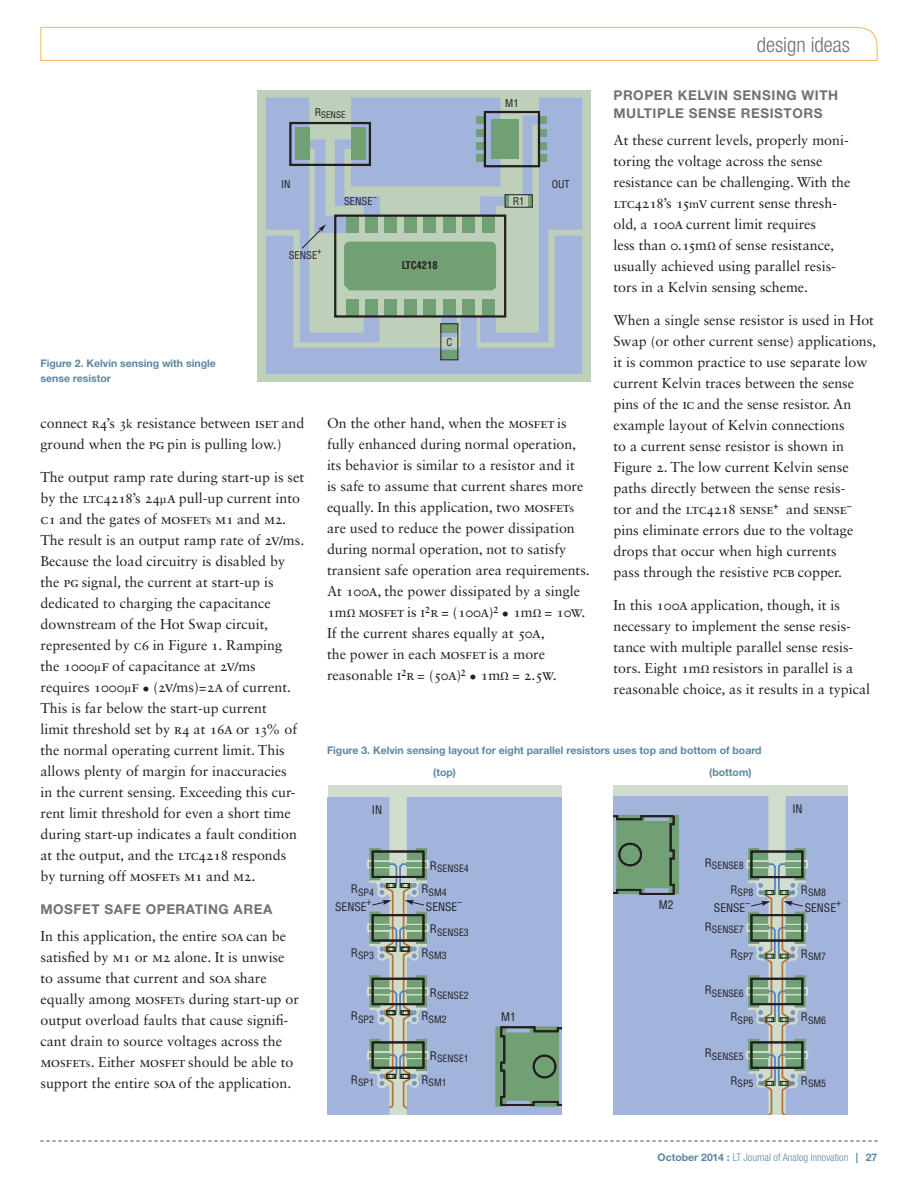
<style>
.page{position:relative;width:918px;height:1188px;background:#fff}
.page>*{position:absolute;margin:0;border:0;box-sizing:border-box;transform-origin:0 0}
.t1{font:300 condensed 21px "Helvetica Neue LT Std";color:#717074}
.Body_Text{font:14.25px/21px "Sabon LT Std";color:#231f20}
.Heading_1{font:700 13.5px/18px "Helvetica Neue LT Std";letter-spacing:.04em;color:#717074}
.t2{font:11.55px "Linear Helv Cond";color:#231f20}
.t3{font:700 10.5px/15px "Helvetica Neue LT Std";color:#5c87a1}
.t4{font:300 condensed 10.5px "Helvetica Neue LT Std";color:#5c87a1}
.t5{font:10.5px "Linear Helv Cond";color:#231f20}
.t6{font:700 10.5px "Linear Helv Cond";color:#231f20}
.t7{font:9.9px "Linear Helv Cond";color:#231f20}
.t8{font:9px "Linear Helv Cond";color:#231f20}
.s1{font-weight:700;font-size:11.4px}
.s2{font-size:9.3px}
.s3{font-size:12.15px}
.s4{font-size:15.6px}
.s5{font-size:12.9px}
.s6{font-weight:700;font-stretch:normal}
</style>
<div class="page">
<svg style="left:40px;top:1141px;width:838px;height:1px"></svg>
<svg style="left:40px;top:27px;width:838px;height:34px"></svg>
<div style="left:257px;top:90px;width:334px;height:292px;background:#becfba"></div>
<svg style="left:266px;top:98px;width:316px;height:276px"></svg>
<div style="left:328px;top:786px;width:234px;height:329px;background:#d0dccd"></div>
<svg style="left:328px;top:797px;width:234px;height:318px"></svg>
<div style="left:614px;top:786px;width:234px;height:329px;background:#d0dccd"></div>
<svg style="left:614px;top:796px;width:234px;height:319px"></svg>
<h1 class="t1" style="left:757px;top:33px;width:95px">design ideas</h1>
<p class="Heading_1" style="left:614px;top:86px;width:226px">PROPER KELVIN SENSING WITH<br>MULTIPLE SENSE RESISTORS</p>
<p class="Body_Text" style="left:614px;top:129px;width:239px">At these current levels<span class="s1">,</span> properly moni&shy;toring the voltage across the sense resistance can be challenging. With the LTC42<span class="s2">1</span>8’s <span class="s2">1</span>5<span class="s3">m</span><span class="s4">V</span> current sense thresh&shy;old<span class="s1">,</span> a <span class="s2">1</span>00<span class="s4">A</span> current limit requires<br>less than 0.<span class="s2">1</span>5m<span class="s1">Ω</span> of sense resistance<span class="s1">, </span>usually achieved using parallel resis&shy;tors in a Kelvin sensing scheme.</p>
<p class="Body_Text" style="left:614px;top:309px;width:264px">When a single sense resistor is used in Hot Swap (or other current sense) applications<span class="s1">, </span>it is common practice to use separate low current Kelvin traces between the sense pins of the IC and the sense resistor. An example layout of Kelvin connections<br>to a current sense resistor is shown in Figure 2. The low current Kelvin sense paths directly between the sense resis-<br>tor and the LTC42<span class="s2">1</span>8 SENSE<sup>+</sup> and SENSE<sup>− </sup>pins eliminate errors due to the voltage drops that occur when high currents<br>pass through the resistive PCB copper.</p>
<p class="Body_Text" style="left:614px;top:594px;width:258px">In this <span class="s2">1</span>00<span class="s4">A</span> application<span class="s1">,</span> though<span class="s1">,</span> it is necessary to implement the sense resis&shy;tance with multiple parallel sense resis&shy;tors. Eight <span class="s2">1</span>m<span class="s1">Ω</span> resistors in parallel is a reasonable choice<span class="s1">,</span> as it results in a typical</p>
<p class="t5" style="left:505px;top:96px;width:15px">M1</p>
<p class="t8" style="left:315px;top:109px;width:32px"><sup>R</sup>SENSE</p>
<p class="t5" style="left:281px;top:178px;width:11px">IN</p>
<p class="t5" style="left:552px;top:178px;width:20px">OUT</p>
<p class="t5" style="left:344px;top:195px;width:30px">SENSE</p>
<p class="t8" style="left:373px;top:191px;width:6px">−</p>
<p class="t5" style="left:513px;top:195px;width:13px">R1</p>
<p class="t5" style="left:289px;top:249px;width:30px">SENSE</p>
<p class="t8" style="left:317px;top:245px;width:6px">+</p>
<p class="t6" style="left:402px;top:259px;width:37px">LTC4218</p>
<p class="t5" style="left:446px;top:335px;width:7px">C</p>
<p class="t3" style="left:40px;top:355px;width:177px">Figure 2. Kelvin sensing with single sense resistor</p>
<p class="Body_Text" style="left:40px;top:413px;width:265px">connect R4’s 3<span class="s3">k</span> resistance between ISET and ground when the PG pin is pulling low.)</p>
<p class="Body_Text" style="left:40px;top:467px;width:265px">The output ramp rate during start-up is set by the LTC42<span class="s2">1</span>8’s 24<span class="s3">µ</span><span class="s4">A</span> pull-up current into C<span class="s2">1</span> and the gates of MOSFET<span class="s3">s</span> M<span class="s2">1</span> and M2.<br>The result is an output ramp rate of 2<span class="s4">V</span><span class="s5">/</span>ms.<br>Because the load circuitry is disabled by the PG signal<span class="s1">,</span> the current at start-up is dedicated to charging the capacitance downstream of the Hot Swap circuit<span class="s1">, </span>represented by C6 in Figure <span class="s2">1</span>. Ramping the <span class="s2">1</span>000<span class="s3">µ</span><span class="s4">F</span> of capacitance at 2<span class="s4">V</span><span class="s5">/</span>ms requires <span class="s2">1</span>000<span class="s3">µ</span><span class="s4">F</span> • (2<span class="s4">V</span><span class="s5">/</span>ms)=2<span class="s4">A</span> of current.<br>This is far below the start-up current<br>limit threshold set by R4 at <span class="s2">1</span>6<span class="s4">A</span> or <span class="s2">1</span>3% of the normal operating current limit. This allows plenty of margin for inaccuracies<br>in the current sensing. Exceeding this cur&shy;rent limit threshold for even a short time during start-up indicates a fault condition at the output<span class="s1">,</span> and the LTC42<span class="s2">1</span>8 responds by turning off MOSFET<span class="s3">s</span> M<span class="s2">1</span> and M2.</p>
<p class="Heading_1" style="left:40px;top:900px;width:233px">MOSFET SAFE OPERATING AREA</p>
<p class="Body_Text" style="left:40px;top:926px;width:260px">In this application<span class="s1">,</span> the entire SOA can be satisfied by M<span class="s2">1</span> or M2 alone. It is unwise to assume that current and SOA share equally among MOSFET<span class="s3">s</span> during start-up or output overload faults that cause signifi&shy;cant drain to source voltages across the MOSFET<span class="s3">s</span>. Either MOSFET should be able to support the entire SOA of the application.</p>
<p class="Body_Text" style="left:327px;top:413px;width:264px">On the other hand<span class="s1">,</span> when the MOSFET is fully enhanced during normal operation<span class="s1">, </span>its behavior is similar to a resistor and it<br>is safe to assume that current shares more equally. In this application<span class="s1">,</span> two MOSFET<span class="s3">s </span>are used to reduce the power dissipation during normal operation<span class="s1">,</span> not to satisfy transient safe operation area requirements.<br>At <span class="s2">1</span>00<span class="s4">A</span><span class="s1">,</span> the power dissipated by a single <span class="s2">1</span>m<span class="s1">Ω</span> MOSFET is I<sup>2</sup>R = (<span class="s2">1</span>00<span class="s4">A</span>)<sup>2</sup> • <span class="s2">1</span>m<span class="s1">Ω</span> = <span class="s2">1</span>0<span class="s4">W</span>.<br>If the current shares equally at 50<span class="s4">A</span><span class="s1">,<br></span>the power in each MOSFET is a more reasonable I<sup>2</sup>R = (50<span class="s4">A</span>)<sup>2</sup> • <span class="s2">1</span>m<span class="s1">Ω</span> = 2.5<span class="s4">W</span>.</p>
<p class="t3" style="left:327px;top:742px;width:436px">Figure 3. Kelvin sensing layout for eight parallel resistors uses top and bottom of board</p>
<p class="t3" style="left:433px;top:765px;width:24px">(top)</p>
<p class="t3" style="left:709px;top:765px;width:44px">(bottom)</p>
<p class="t2" style="left:792px;top:802px;width:12px">IN</p>
<p class="t2" style="left:372px;top:802px;width:12px">IN</p>
<p class="t7" style="left:705px;top:859px;width:40px"><sup>R</sup>SENSE8</p>
<p class="t7" style="left:731px;top:887px;width:25px"><sup>R</sup>SP8</p>
<p class="t7" style="left:801px;top:887px;width:27px"><sup>R</sup>SM8</p>
<p class="t7" style="left:430px;top:862px;width:40px"><sup>R</sup>SENSE4</p>
<p class="t7" style="left:351px;top:886px;width:25px"><sup>R</sup>SP4</p>
<p class="t7" style="left:421px;top:886px;width:27px"><sup>R</sup>SM4</p>
<p class="t2" style="left:335px;top:899px;width:33px">SENSE</p>
<p class="t7" style="left:367px;top:895px;width:6px">+</p>
<p class="t2" style="left:426px;top:899px;width:33px">SENSE</p>
<p class="t7" style="left:457px;top:895px;width:6px">−</p>
<p class="t2" style="left:659px;top:898px;width:16px">M2</p>
<p class="t2" style="left:714px;top:900px;width:33px">SENSE</p>
<p class="t7" style="left:745px;top:896px;width:6px">−</p>
<p class="t2" style="left:805px;top:900px;width:33px">SENSE</p>
<p class="t7" style="left:836px;top:896px;width:6px">+</p>
<p class="t7" style="left:705px;top:923px;width:40px"><sup>R</sup>SENSE7</p>
<p class="t7" style="left:430px;top:926px;width:40px"><sup>R</sup>SENSE3</p>
<p class="t7" style="left:351px;top:949px;width:25px"><sup>R</sup>SP3</p>
<p class="t7" style="left:421px;top:949px;width:27px"><sup>R</sup>SM3</p>
<p class="t7" style="left:731px;top:950px;width:25px"><sup>R</sup>SP7</p>
<p class="t7" style="left:801px;top:950px;width:27px"><sup>R</sup>SM7</p>
<p class="t7" style="left:705px;top:987px;width:40px"><sup>R</sup>SENSE6</p>
<p class="t7" style="left:430px;top:990px;width:40px"><sup>R</sup>SENSE2</p>
<p class="t7" style="left:351px;top:1013px;width:25px"><sup>R</sup>SP2</p>
<p class="t7" style="left:421px;top:1013px;width:27px"><sup>R</sup>SM2</p>
<p class="t2" style="left:501px;top:1010px;width:16px">M1</p>
<p class="t7" style="left:731px;top:1014px;width:25px"><sup>R</sup>SP6</p>
<p class="t7" style="left:801px;top:1014px;width:27px"><sup>R</sup>SM6</p>
<p class="t7" style="left:705px;top:1050px;width:40px"><sup>R</sup>SENSE5</p>
<p class="t7" style="left:430px;top:1052px;width:40px"><sup>R</sup>SENSE1</p>
<p class="t7" style="left:351px;top:1077px;width:25px"><sup>R</sup>SP1</p>
<p class="t7" style="left:421px;top:1077px;width:27px"><sup>R</sup>SM1</p>
<p class="t7" style="left:731px;top:1077px;width:25px"><sup>R</sup>SP5</p>
<p class="t7" style="left:801px;top:1077px;width:27px"><sup>R</sup>SM5</p>
<p class="t4" style="left:658px;top:1151px;width:221px"><span class="s6">October 2014 :</span> LT Journal of Analog Innovation <span class="s6">| 27</span></p>
</div>
